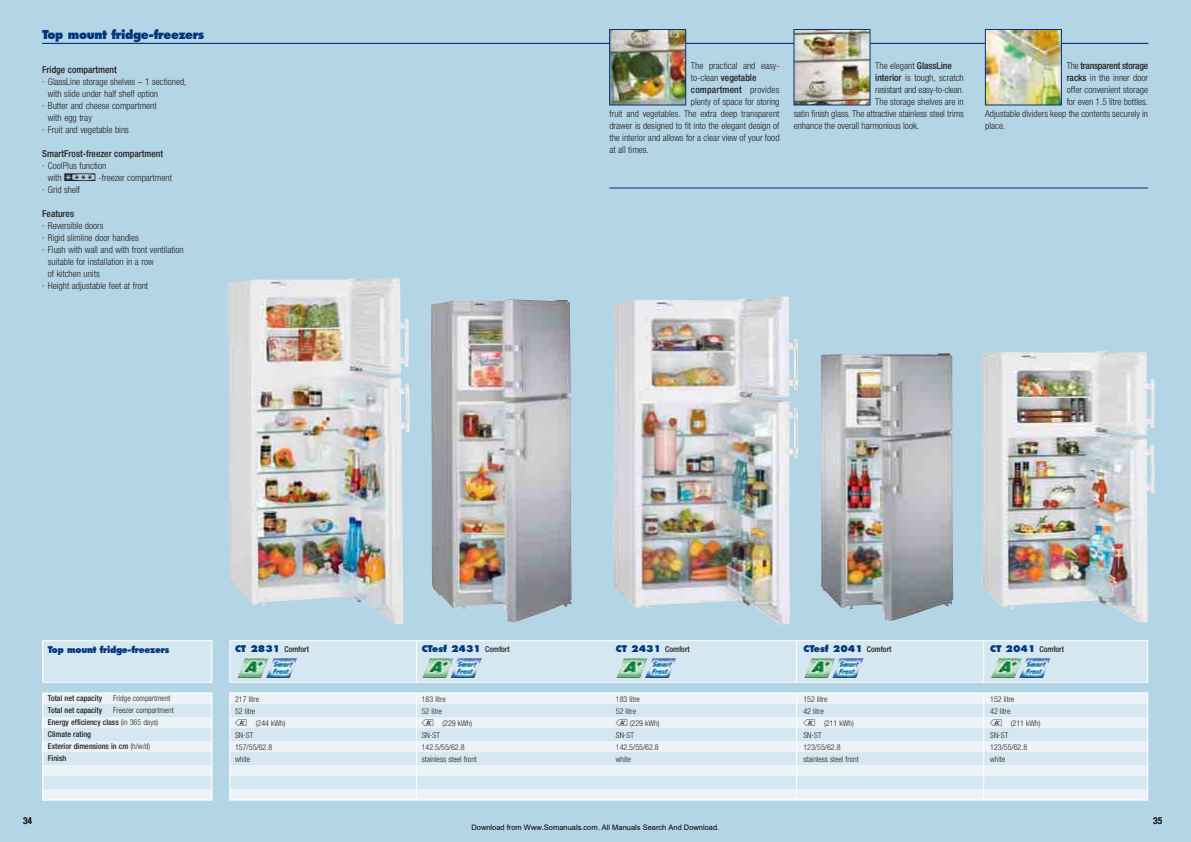
<style>
.page{position:relative;width:1191px;height:842px;background:#fff}
.page>*{position:absolute;margin:0;border:0;box-sizing:border-box;transform-origin:0 0}
.t1{font:800 12px "Futura";letter-spacing:-.035em;color:#00367b;scale:.95 1}
.t2{font:300 condensed 9.5px "Helvetica Neue";color:#231f20}
.t3{font:500 condensed 9.5px "Helvetica Neue";color:#231f20}
.t4{font:300 condensed 9.5px "Helvetica Neue";letter-spacing:-.025em;color:#231f20}
.t5{font:500 condensed 9.5px "Helvetica Neue";letter-spacing:-.025em;color:#231f20}
.t6{font:500 condensed 9.5px "Helvetica Neue";letter-spacing:.02em;color:#231f20}
.t7{font:800 9px "Futura";color:#00367b}
.t8{font:800 9px "Futura";letter-spacing:-.035em;color:#00367b;scale:.95 1}
.t9{font:300 condensed 8px/12px "Helvetica Neue";color:#231f20}
.t10{font:500 condensed 8px/12px "Helvetica Neue";color:#231f20}
.t11{font:7.5px "Arial";color:#000}
.s1{font-family:"Liebherr Logo";font-weight:400;font-stretch:normal}
.s2{font-weight:300}
.s3{font-weight:500}
.s4{font-family:"Futura";font-weight:800;font-stretch:normal;font-size:9px;color:#00367b}
.s5{font-family:"Helvetica Neue";font-weight:500;font-stretch:condensed;font-size:8px;color:#231f20}
</style>
<div class="page">
<div style="left:0;top:1px;width:1190px;height:841px;background:#b4d5e5"></div>
<hr style="left:42px;top:43px;width:1106px;height:1px;background:#00367b">
<div style="left:42px;top:693px;width:170px;height:12px;background:#ebf3f8"></div>
<div style="left:42px;top:705px;width:170px;height:12px;background:#d5e7f0"></div>
<div style="left:42px;top:717px;width:170px;height:12px;background:#ebf3f8"></div>
<div style="left:42px;top:729px;width:170px;height:12px;background:#d5e7f0"></div>
<div style="left:42px;top:741px;width:170px;height:12px;background:#ebf3f8"></div>
<div style="left:42px;top:753px;width:170px;height:12px;background:#d5e7f0"></div>
<div style="left:42px;top:765px;width:170px;height:12px;background:#ebf3f8"></div>
<div style="left:42px;top:777px;width:170px;height:12px;background:#d5e7f0"></div>
<div style="left:42px;top:789px;width:170px;height:12px;background:#ebf3f8"></div>
<div style="left:42px;top:693px;width:170px;height:107px;border:1px solid #fff"></div>
<div style="left:43px;top:641px;width:169px;height:41px;background:#d5e7f0"></div>
<div style="left:42px;top:640px;width:170px;height:43px;border:1px solid #fff"></div>
<div style="left:229px;top:693px;width:919px;height:12px;background:#ebf3f8"></div>
<div style="left:229px;top:705px;width:919px;height:12px;background:#d5e7f0"></div>
<div style="left:229px;top:717px;width:919px;height:12px;background:#ebf3f8"></div>
<div style="left:229px;top:729px;width:919px;height:12px;background:#d5e7f0"></div>
<div style="left:229px;top:741px;width:919px;height:12px;background:#ebf3f8"></div>
<div style="left:229px;top:753px;width:919px;height:12px;background:#d5e7f0"></div>
<div style="left:229px;top:765px;width:919px;height:12px;background:#ebf3f8"></div>
<div style="left:229px;top:777px;width:919px;height:12px;background:#d5e7f0"></div>
<div style="left:229px;top:789px;width:919px;height:12px;background:#ebf3f8"></div>
<div style="left:229px;top:693px;width:919px;height:107px;border:1px solid #fff"></div>
<div style="left:230px;top:641px;width:917px;height:41px;background:#d5e7f0"></div>
<div style="left:229px;top:640px;width:919px;height:43px;border:1px solid #fff"></div>
<hr style="left:416px;top:640px;width:1px;height:43px;background:#fff">
<hr style="left:416px;top:693px;width:1px;height:107px;background:#fff">
<hr style="left:796px;top:640px;width:1px;height:43px;background:#fff">
<hr style="left:796px;top:693px;width:1px;height:107px;background:#fff">
<hr style="left:983px;top:640px;width:1px;height:43px;background:#fff">
<hr style="left:983px;top:693px;width:1px;height:107px;background:#fff">
<hr style="left:609px;top:187px;width:539px;height:1px;background:#00367b">
<img style="left:611px;top:31px;width:73px;height:72px">
<div style="left:609px;top:29px;width:77px;height:76px;border:1px solid #00367b"></div>
<img style="left:795px;top:31px;width:73px;height:72px">
<div style="left:793px;top:29px;width:77px;height:76px;border:1px solid #00367b"></div>
<img style="left:987px;top:31px;width:72px;height:72px">
<div style="left:985px;top:29px;width:76px;height:76px;border:1px solid #00367b"></div>
<img style="left:228px;top:278px;width:181px;height:346px">
<img style="left:422px;top:658px;width:29px;height:20px">
<img style="left:451px;top:658px;width:31px;height:20px">
<img style="left:237px;top:658px;width:29px;height:20px">
<img style="left:266px;top:658px;width:31px;height:20px">
<img style="left:431px;top:299px;width:140px;height:323px">
<img style="left:616px;top:658px;width:29px;height:20px">
<img style="left:645px;top:658px;width:31px;height:20px">
<img style="left:804px;top:658px;width:28px;height:20px">
<img style="left:832px;top:658px;width:31px;height:20px">
<img style="left:991px;top:658px;width:28px;height:20px">
<img style="left:1019px;top:658px;width:31px;height:20px">
<img style="left:613px;top:296px;width:185px;height:329px">
<img style="left:821px;top:353px;width:132px;height:268px">
<img style="left:982px;top:351px;width:172px;height:272px">
<p class="t1" style="left:42px;top:29px;width:172px">Top mount fridge-freezers</p>
<p class="t3" style="left:42px;top:66px;width:76px">Fridge compartment</p>
<p class="t2" style="left:42px;top:78px;width:146px">· GlassLine storage shelves – 1 sectioned,</p>
<p class="t2" style="left:48px;top:90px;width:112px">with slide under half shelf option</p>
<p class="t2" style="left:42px;top:102px;width:116px">· Butter and cheese compartment</p>
<p class="t2" style="left:48px;top:114px;width:45px">with egg tray</p>
<p class="t2" style="left:42px;top:126px;width:88px">· Fruit and vegetable bins</p>
<p class="t3" style="left:42px;top:150px;width:122px">SmartFrost-freezer compartment</p>
<p class="t2" style="left:42px;top:162px;width:66px">· CoolPlus function</p>
<p class="t2" style="left:48px;top:174px;width:126px">with <span class="s1">4</span> -freezer compartment</p>
<p class="t2" style="left:42px;top:186px;width:39px">· Grid shelf</p>
<p class="t3" style="left:42px;top:210px;width:33px">Features</p>
<p class="t2" style="left:42px;top:222px;width:63px">· Reversible doors</p>
<p class="t2" style="left:42px;top:234px;width:98px">· Rigid slimline door handles</p>
<p class="t2" style="left:42px;top:246px;width:143px">· Flush with wall and with front ventilation</p>
<p class="t2" style="left:48px;top:258px;width:107px">suitable for installation in a row</p>
<p class="t2" style="left:48px;top:270px;width:53px">of kitchen units</p>
<p class="t2" style="left:42px;top:282px;width:107px">· Height adjustable feet at front</p>
<p class="t2" style="left:691px;top:62px;width:90px">The practical and easy-</p>
<p class="t3" style="left:691px;top:74px;width:67px"><span class="s2">to-clean</span> vegetable</p>
<p class="t6" style="left:691px;top:86px;width:90px">compartment <span class="s2">provides</span></p>
<p class="t2" style="left:691px;top:98px;width:90px">plenty of space for storing</p>
<p class="t2" style="left:609px;top:110px;width:172px">fruit and vegetables. The extra deep transparent</p>
<p class="t2" style="left:609px;top:122px;width:172px">drawer is designed to fit into the elegant design of</p>
<p class="t2" style="left:609px;top:134px;width:172px">the interior and allows for a clear view of your food</p>
<p class="t2" style="left:609px;top:146px;width:41px">at all times.</p>
<p class="t2" style="left:875px;top:62px;width:78px">The elegant <span class="s3">GlassLine</span></p>
<p class="t2" style="left:875px;top:74px;width:90px"><span class="s3">interior</span> is tough, scratch</p>
<p class="t4" style="left:875px;top:86px;width:90px">resistant and easy-to-clean.</p>
<p class="t2" style="left:875px;top:98px;width:90px">The storage shelves are in</p>
<p class="t2" style="left:793px;top:110px;width:172px">satin finish glass. The attractive stainless steel trims</p>
<p class="t2" style="left:793px;top:122px;width:127px">enhance the overall harmonious look.</p>
<p class="t5" style="left:1066px;top:62px;width:83px"><span class="s2">The</span> transparent storage</p>
<p class="t2" style="left:1066px;top:74px;width:83px"><span class="s3">racks</span> in the inner door</p>
<p class="t2" style="left:1066px;top:86px;width:83px">offer convenient storage</p>
<p class="t2" style="left:1066px;top:98px;width:83px">for even 1.5 litre bottles.</p>
<p class="t2" style="left:985px;top:110px;width:165px">Adjustable dividers keep the contents securely in</p>
<p class="t2" style="left:985px;top:122px;width:22px">place.</p>
<p class="t8" style="left:48px;top:646px;width:129px">Top mount fridge-freezers</p>
<p class="t10" style="left:48px;top:693px;width:56px">Total net capacity</p>
<p class="t9" style="left:113px;top:693px;width:59px">Fridge compartment</p>
<p class="t10" style="left:48px;top:705px;width:56px">Total net capacity</p>
<p class="t10" style="left:48px;top:705px;width:127px;text-indent:65px"><span class="s2">Freezer compartment<br></span>Energy efficiency class <span class="s2">(in 365 days)<br></span>Climate rating<br>Exterior dimensions in cm <span class="s2">(h/w/d)<br></span>Finish</p>
<p class="t10" style="left:235px;top:644px;width:75px"><span class="s4">CT 2831</span> Comfort</p>
<p class="t9" style="left:235px;top:694px;width:52px">217 litre<br>52 litre<br><span class="s1">M</span> (244 kWh)<br>SN-ST<br>157/55/62.8 white</p>
<p class="t7" style="left:422px;top:644px;width:89px">CTesf 2431 <span class="s5">Comfort</span></p>
<p class="t9" style="left:422px;top:694px;width:57px">183 litre<br>52 litre<br><span class="s1">M</span> (229 kWh)<br>SN-ST<br>142.5/55/62.8 stainless steel front</p>
<p class="t10" style="left:616px;top:644px;width:75px"><span class="s4">CT 2431</span> Comfort</p>
<p class="t9" style="left:616px;top:694px;width:45px">183 litre<br>52 litre<br><span class="s1">M</span> (229 kWh)<br>SN-ST<br>142.5/55/62.8 white</p>
<p class="t7" style="left:803px;top:644px;width:89px">CTesf 2041 <span class="s5">Comfort</span></p>
<p class="t9" style="left:803px;top:694px;width:57px">152 litre<br>42 litre<br><span class="s1">M</span> (211 kWh)<br>SN-ST<br>123/55/62.8 stainless steel front</p>
<p class="t10" style="left:990px;top:644px;width:75px"><span class="s4">CT 2041</span> Comfort</p>
<p class="t9" style="left:990px;top:694px;width:52px">152 litre<br>42 litre<br><span class="s1">M</span> (211 kWh)<br>SN-ST<br>123/55/62.8 white</p>
<p class="t3" style="left:23px;top:817px;width:11px">34</p>
<p class="t3" style="left:1153px;top:817px;width:11px">35</p>
<p class="t11" style="left:471px;top:824px;width:249px">Download from Www.Somanuals.com. All Manuals Search And Download.</p>
</div>
